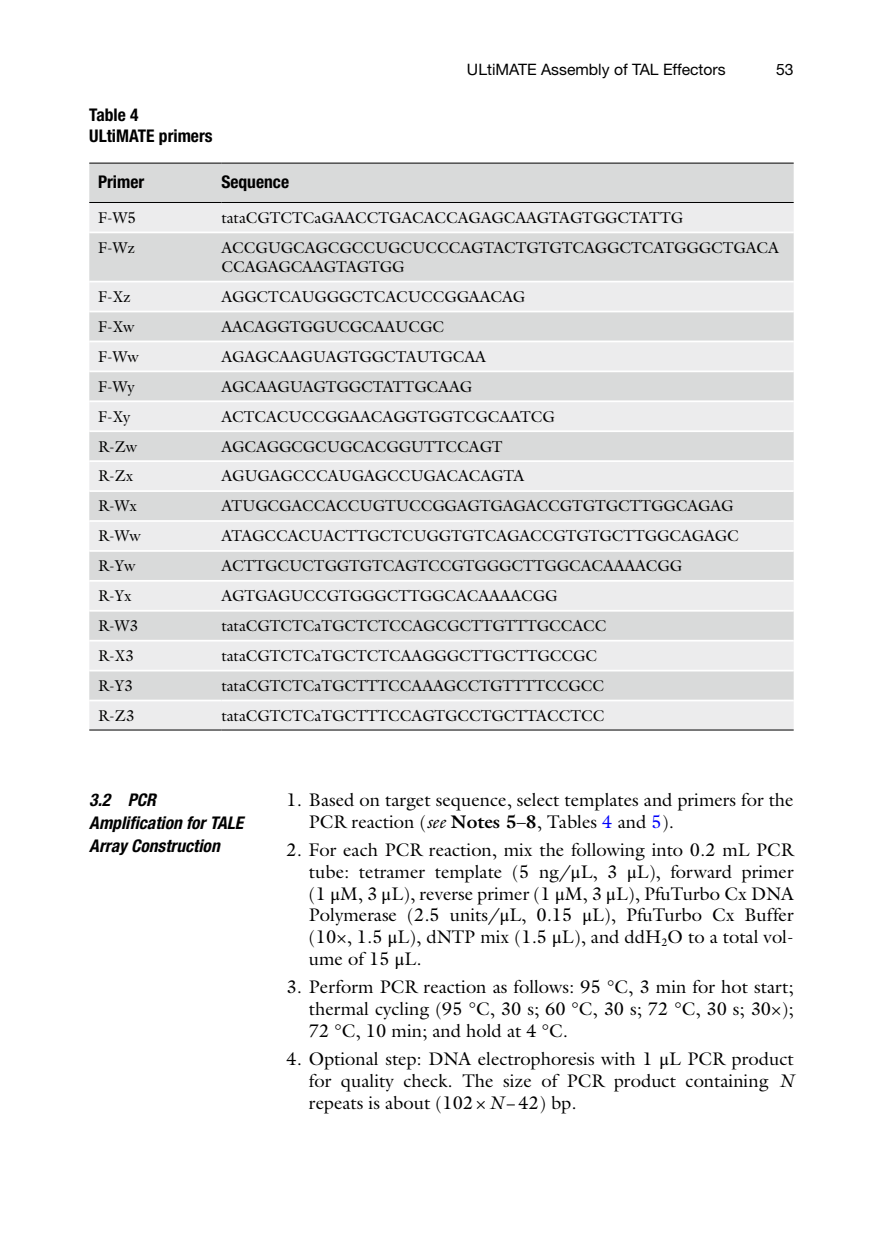
<style>
.page{position:relative;width:883px;height:1260px;background:#fff}
.page>*{position:absolute;margin:0;border:0;box-sizing:border-box;transform-origin:0 0}
.t1{font:18.38px/21.9px "Kwhdbf Svgbyk Mdgxqj Galliard";color:#000;text-align:justify}
.t2{font:italic 700 condensed 17.5px/22.8px "Vgltbr Pnrhww Wkjqlh Helvetica Neue";color:#000}
.t3{font:700 condensed 17.5px/21px "Qdhjjk Xnfwkg Gqgcld Helvetica Neue";color:#000}
.t4{font:15.75px/19.2px "Kwhdbf Svgbyk Mdgxqj Galliard";color:#000}
.t5{font:15.75px "Trtqpp Jcvtks Cmpvgf Helvetica Neue";color:#000}
.s1{font-family:"Hygghn Nlxvmm Dnhyjw Galliard";font-style:italic}
.s2{font-family:"Jjlnpy Hcqmmd Pdpyxl Galliard";font-weight:700}
.s3{color:#0000fa}
.s4{font-family:"Njdlsp Dkcxlg Clrbkw STIX General"}
</style>
<div class="page">
<div style="left:89px;top:164px;width:705px;height:38px;background:#d9dada"></div>
<svg style="left:89px;top:203px;width:705px;height:527px;background:#e2e3e3"></svg>
<hr style="left:89px;top:163px;width:132px;height:1px;background:#000">
<hr style="left:89px;top:202px;width:132px;height:1px;background:#000">
<hr style="left:221px;top:163px;width:573px;height:1px;background:#000">
<hr style="left:221px;top:202px;width:573px;height:1px;background:#000">
<hr style="left:89px;top:232px;width:705px;height:1px;background:#fff">
<hr style="left:89px;top:281px;width:705px;height:1px;background:#fff">
<hr style="left:89px;top:311px;width:705px;height:1px;background:#fff">
<hr style="left:89px;top:341px;width:705px;height:1px;background:#fff">
<hr style="left:89px;top:370px;width:705px;height:2px;background:#fff">
<hr style="left:89px;top:400px;width:705px;height:2px;background:#fff">
<hr style="left:89px;top:430px;width:705px;height:2px;background:#fff">
<hr style="left:89px;top:460px;width:705px;height:2px;background:#fff">
<hr style="left:89px;top:490px;width:705px;height:2px;background:#fff">
<hr style="left:89px;top:520px;width:705px;height:2px;background:#fff">
<hr style="left:89px;top:550px;width:705px;height:2px;background:#fff">
<hr style="left:89px;top:580px;width:705px;height:2px;background:#fff">
<hr style="left:89px;top:610px;width:705px;height:2px;background:#fff">
<hr style="left:89px;top:640px;width:705px;height:2px;background:#fff">
<hr style="left:89px;top:670px;width:705px;height:1px;background:#fff">
<hr style="left:221px;top:700px;width:573px;height:1px;background:#fff">
<hr style="left:221px;top:730px;width:573px;height:1px;background:#000">
<hr style="left:89px;top:700px;width:132px;height:1px;background:#fff">
<hr style="left:89px;top:730px;width:132px;height:1px;background:#000">
<p class="t5" style="left:467px;top:64px;width:260px">ULtiMATE Assembly of TAL Effectors</p>
<p class="t5" style="left:776px;top:64px;width:19px">53</p>
<p class="t3" style="left:89px;top:105px;width:125px">Table 4<br>ULtiMATE primers</p>
<p class="t3" style="left:98px;top:173px;width:48px">Primer</p>
<p class="t3" style="left:221px;top:173px;width:69px">Sequence</p>
<p class="t4" style="left:98px;top:209px;width:40px">F-W5</p>
<p class="t4" style="left:221px;top:209px;width:463px">tataCGTCTCaGAACCTGACACCAGAGCAAGTAGTGGCTATTG</p>
<p class="t4" style="left:98px;top:239px;width:39px">F-Wz</p>
<p class="t4" style="left:221px;top:239px;width:559px">ACCGUGCAGCGCCUGCUCCCAGTACTGTGTCAGGCTCATGGGCTGACA<br>CCAGAGCAAGTAGTGG</p>
<p class="t4" style="left:98px;top:289px;width:34px">F-Xz</p>
<p class="t4" style="left:221px;top:289px;width:305px">AGGCTCAUGGGCTCACUCCGGAACAG</p>
<p class="t4" style="left:98px;top:318px;width:38px">F-Xw</p>
<p class="t4" style="left:221px;top:318px;width:224px">AACAGGTGGUCGCAAUCGC</p>
<p class="t4" style="left:98px;top:348px;width:42px">F-Ww</p>
<p class="t4" style="left:221px;top:348px;width:266px">AGAGCAAGUAGTGGCTAUTGCAA</p>
<p class="t4" style="left:98px;top:378px;width:38px">F-Wy</p>
<p class="t4" style="left:221px;top:378px;width:252px">AGCAAGUAGTGGCTATTGCAAG</p>
<p class="t4" style="left:98px;top:408px;width:34px">F-Xy</p>
<p class="t4" style="left:221px;top:408px;width:335px">ACTCACUCCGGAACAGGTGGTCGCAATCG</p>
<p class="t4" style="left:98px;top:438px;width:41px">R-Zw</p>
<p class="t4" style="left:221px;top:438px;width:283px">AGCAGGCGCUGCACGGUTTCCAGT</p>
<p class="t4" style="left:98px;top:468px;width:37px">R-Zx</p>
<p class="t4" style="left:221px;top:468px;width:304px">AGUGAGCCCAUGAGCCUGACACAGTA</p>
<p class="t4" style="left:98px;top:498px;width:41px">R-Wx</p>
<p class="t4" style="left:221px;top:498px;width:514px">ATUGCGACCACCUGTUCCGGAGTGAGACCGTGTGCTTGGCAGAG</p>
<p class="t4" style="left:98px;top:528px;width:44px">R-Ww</p>
<p class="t4" style="left:221px;top:528px;width:519px">ATAGCCACUACTTGCTCUGGTGTCAGACCGTGTGCTTGGCAGAGC</p>
<p class="t4" style="left:98px;top:558px;width:39px">R-Yw</p>
<p class="t4" style="left:221px;top:558px;width:462px">ACTTGCUCTGGTGTCAGTCCGTGGGCTTGGCACAAAACGG</p>
<p class="t4" style="left:98px;top:588px;width:35px">R-Yx</p>
<p class="t4" style="left:221px;top:588px;width:338px">AGTGAGUCCGTGGGCTTGGCACAAAACGG</p>
<p class="t4" style="left:98px;top:618px;width:42px">R-W3</p>
<p class="t4" style="left:221px;top:618px;width:387px">tataCGTCTCaTGCTCTCCAGCGCTTGTTTGCCACC</p>
<p class="t4" style="left:98px;top:648px;width:37px">R-X3</p>
<p class="t4" style="left:221px;top:648px;width:377px">tataCGTCTCaTGCTCTCAAGGGCTTGCTTGCCGC</p>
<p class="t4" style="left:98px;top:678px;width:36px">R-Y3</p>
<p class="t4" style="left:221px;top:678px;width:384px">tataCGTCTCaTGCTTTCCAAAGCCTGTTTTCCGCC</p>
<p class="t4" style="left:98px;top:707px;width:38px">R-Z3</p>
<p class="t4" style="left:221px;top:707px;width:384px">tataCGTCTCaTGCTTTCCAGTGCCTGCTTACCTCC</p>
<p class="t2" style="left:89px;top:790px;width:156px">3.2 PCR<br>Amplification for TALE<br>Array Construction</p>
<p class="t1" style="left:309px;top:791px;width:486px;text-indent:-22px">1. Based on target sequence, select templates and primers for the<br>PCR reaction ( <span class="s1">see</span> <span class="s2">Notes 5</span>– <span class="s2">8</span>, Tables <span class="s3">4</span> and <span class="s3">5</span>).</p>
<p class="t1" style="left:309px;top:840px;width:486px;text-indent:-22px">2. For each PCR reaction, mix the following into 0.2 mL PCR tube: tetramer template (5 ng/<span class="s4">μ</span>L, 3 <span class="s4">μ</span>L), forward primer (1 <span class="s4">μ</span>M, 3 <span class="s4">μ</span>L), reverse primer (1 <span class="s4">μ</span>M, 3 <span class="s4">μ</span>L), PfuTurbo Cx DNA Polymerase (2.5 units/<span class="s4">μ</span>L, 0.15 <span class="s4">μ</span>L), PfuTurbo Cx Buffer (10×, 1.5 <span class="s4">μ</span>L), dNTP mix (1.5 <span class="s4">μ</span>L), and ddH <sub>2</sub>O to a total vol&shy;ume of 15 <span class="s4">μ</span>L.</p>
<p class="t1" style="left:309px;top:978px;width:486px;text-indent:-22px">3. Perform PCR reaction as follows: 95 °C, 3 min for hot start; thermal cycling (95 °C, 30 s; 60 °C, 30 s; 72 °C, 30 s; 30×); 72 °C, 10 min; and hold at 4 °C.</p>
<p class="t1" style="left:309px;top:1050px;width:486px;text-indent:-22px">4. Optional step: DNA electrophoresis with 1 <span class="s4">μ</span>L PCR product for quality check. The size of PCR product containing <span class="s1">N </span>repeats is about (102 × <span class="s1">N</span> − 42) bp.</p>
</div>
